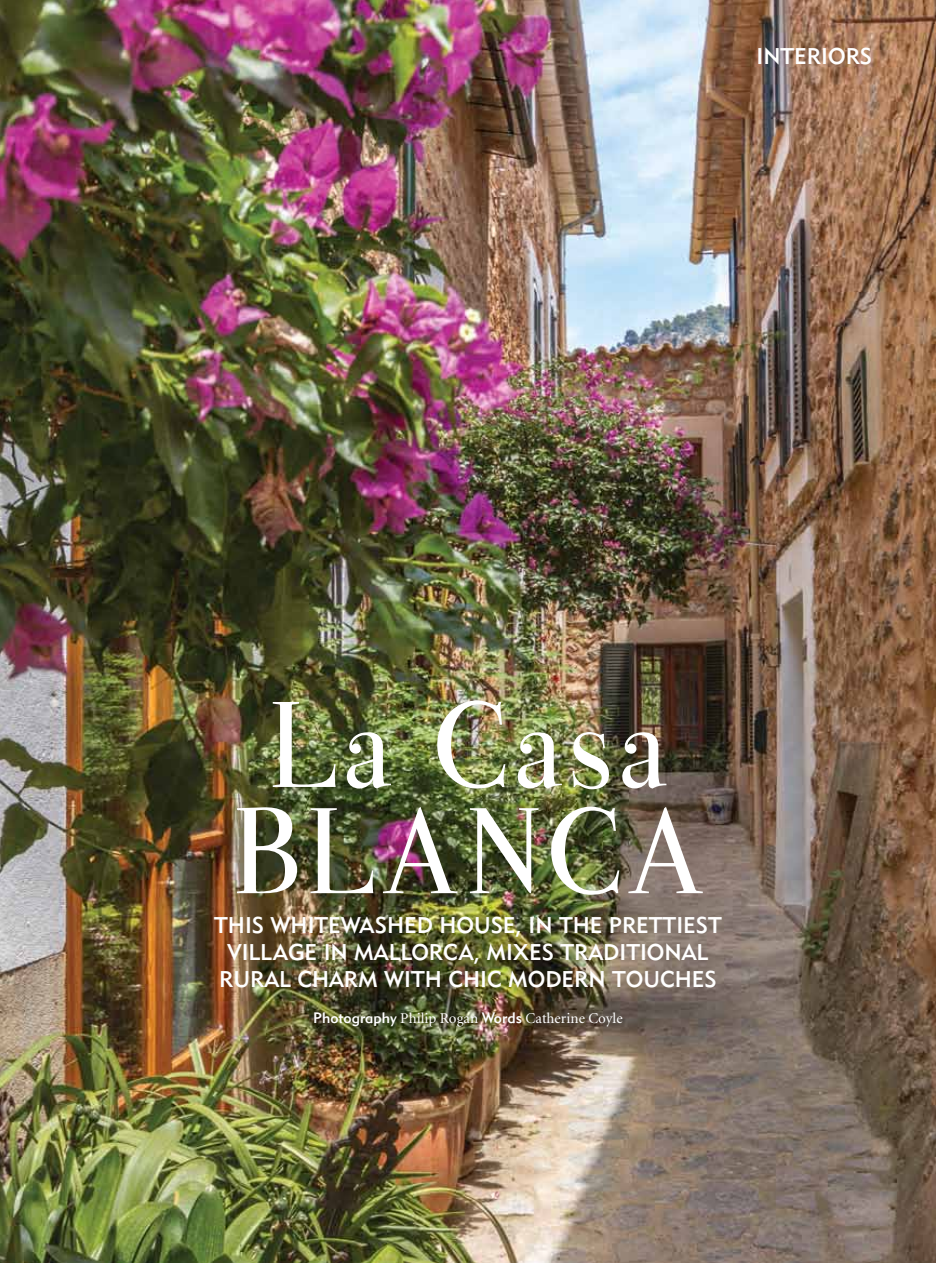
<style>
.page{position:relative;width:936px;height:1263px;background:#fff}
.page>*{position:absolute;margin:0;border:0;box-sizing:border-box;transform-origin:0 0}
.t1{font:106.2px/106.2px "Valentina";letter-spacing:.05em;color:#fff;text-align:center}
.t2{font:22.5px/27px "Geometric 415 BT Medium A";color:#fff}
.t3{font:15px "Minion";color:#fff}
.s1{font-family:"Geometric 415 BT Medium A"}
</style>
<div class="page">
<img style="left:0;top:0;width:935px;height:1263px">
<p class="t2" style="left:756px;top:42px;width:117px">INTERIORS</p>
<h1 class="t1" style="left:231px;top:696px;width:474px">La Casa<br>Blanca</h1>
<p class="t2" style="left:214px;top:911px;width:108px">THIS WHITEW</p>
<p class="t2" style="left:227px;top:911px;width:405px;text-indent:132px">ASHED HOUSE, IN THE PRETTIEST<br>VI LLAGE IN MALLORCA, MIXES TRADITION</p>
<p class="t2" style="left:681px;top:938px;width:28px">AL</p>
<p class="t2" style="left:219px;top:965px;width:357px">RURAL CHARM WITH CHIC MODERN</p>
<p class="t2" style="left:612px;top:965px;width:92px">TOUCHES</p>
<p class="t3" style="left:313px;top:1010px;width:311px"><span class="s1">PHOTOGRAPHY</span> Philip Rogan <span class="s1">WORDS</span> Catherine Coyle</p>
</div>
